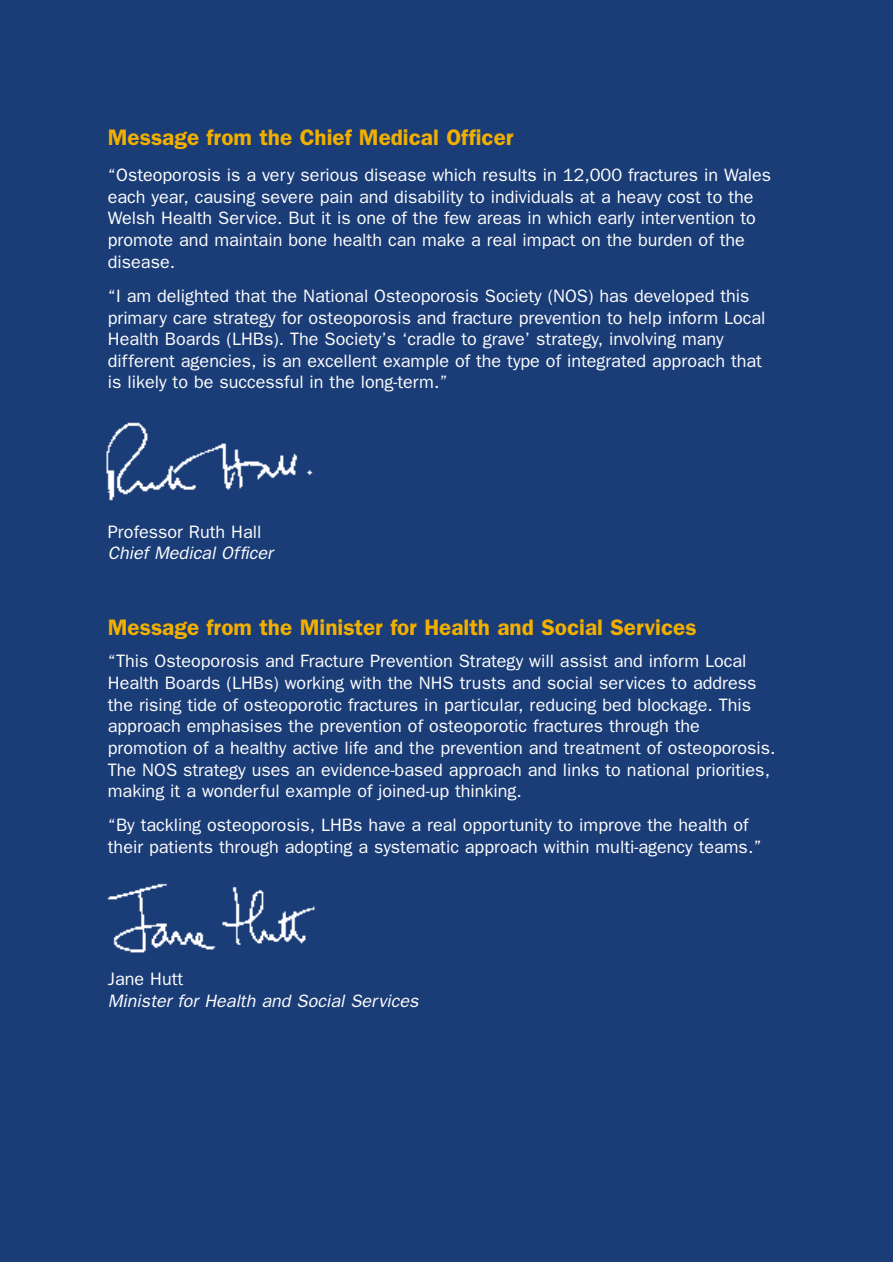
<style>
.page{position:relative;width:893px;height:1262px;background:#fff}
.page>*{position:absolute;margin:0;border:0;box-sizing:border-box;transform-origin:0 0}
.t1{font:600 22.5px "Franklin Gothic";color:#f1af00}
.t2{font:18px/21.6px "Franklin Gothic";color:#fff}
.t3{font:italic 18px "Franklin Gothic";color:#fff}
</style>
<div class="page">
<div style="left:1px;top:0;width:891px;height:1262px;background:#1a3c77"></div>
<img style="left:106px;top:422px;width:207px;height:79px">
<img style="left:107px;top:883px;width:208px;height:70px">
<p class="t1" style="left:108px;top:129px;width:407px">Message from the Chief Medical Officer</p>
<p class="t2" style="left:108px;top:166px;width:665px">“Osteoporosis is a very serious disease which results in 12,000 fractures in Wales each year, causing severe pain and disability to individuals at a heavy cost to the Welsh Health Service. But it is one of the few areas in which early intervention to promote and maintain bone health can make a real impact on the burden of the disease.</p>
<p class="t2" style="left:108px;top:287px;width:659px">“I am delighted that the National Osteoporosis Society (NOS) has developed this primary care strategy for osteoporosis and fracture prevention to help inform Local Health Boards (LHBs). The Society’s ‘cradle to grave’ strategy, involving many different agencies, is an excellent example of the type of integrated approach that is likely to be successful in the long-term.”</p>
<p class="t2" style="left:108px;top:522px;width:155px">Professor Ruth Hall</p>
<p class="t3" style="left:108px;top:547px;width:167px">Chief Medical Officer</p>
<p class="t1" style="left:108px;top:619px;width:590px">Message from the Minister for Health and Social Services</p>
<p class="t2" style="left:108px;top:652px;width:669px">“This Osteoporosis and Fracture Prevention Strategy will assist and inform Local Health Boards (LHBs) working with the NHS trusts and social services to address the rising tide of osteoporotic fractures in particular, reducing bed blockage. This approach emphasises the prevention of osteoporotic fractures through the promotion of a healthy active life and the prevention and treatment of osteoporosis.<br>The NOS strategy uses an evidence-based approach and links to national priorities, making it a wonderful example of joined-up thinking.</p>
<p class="t2" style="left:108px;top:816px;width:655px">“By tackling osteoporosis, LHBs have a real opportunity to improve the health of their patients through adopting a systematic approach within multi-agency teams.”</p>
<p class="t2" style="left:108px;top:970px;width:77px">Jane Hutt</p>
<p class="t3" style="left:108px;top:994px;width:312px">Minister for Health and Social Services</p>
</div>
